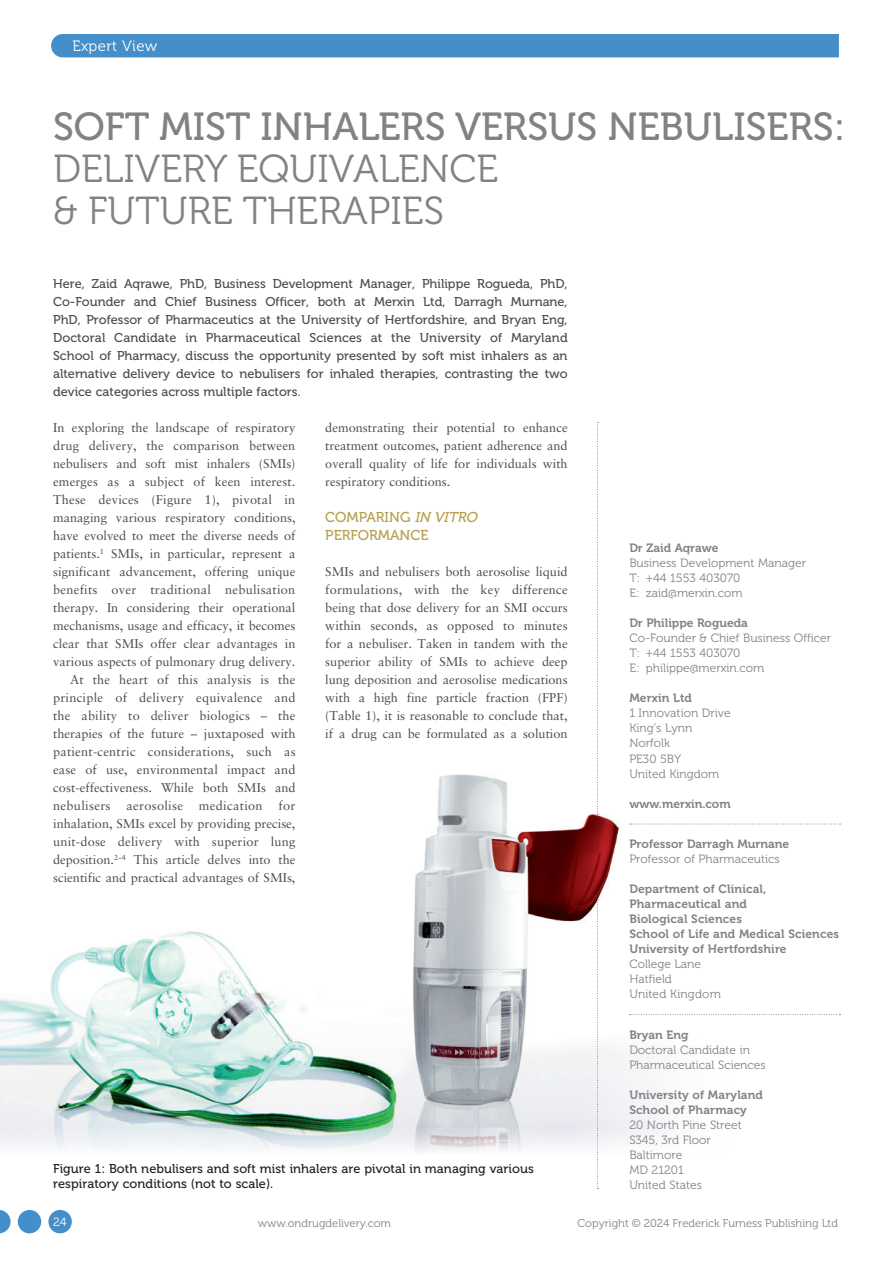
<style>
.page{position:relative;width:893px;height:1263px;background:#fff}
.page>*{position:absolute;margin:0;border:0;box-sizing:border-box;transform-origin:0 0}
.MF_Title{font:39px/42px "Museo 300";color:#808285}
.t1{font:15px "Museo 300";letter-spacing:.025em;color:#fff}
.MF_Xhead{font:14.25px/18px "Museo 500";color:#b6a04f}
.MF_body_no_indent{font:12.75px/18px "Sabon LT Std";color:#4b4c4d;text-align:justify}
.MF_body{font:12.75px/18px "Sabon LT Std";color:#4b4c4d;text-align:justify}
.MF_standfirst{font:12.75px/18px "Museo 500";color:#4b4c4d;text-align:justify}
.MF_Captions{font:12.75px/15.3px "Museo 500";letter-spacing:.005em;color:#231f20}
.MF_author_box_body{font:12px/15px "Museo 300";color:#808285}
.MF_author_box_body_BOLD{font:12px/15px "Museo 700";letter-spacing:.01em;color:#808285}
.MF_author_box_body_UNDERLINE{font:12px "Museo 700";color:#808285}
.MF_author_box_body_UNDERLINE__Museo_300{font:12px "Museo 300";letter-spacing:.01em;color:#808285}
.t2{font:12px "Museo 300";color:#fff}
.t3{font:11.25px "Museo 300";color:#808285}
.s1{font-family:"Museo 500"}
.s2{font-style:italic}
.s3{font-family:"Museo 700"}
</style>
<div class="page">
<img style="left:0;top:774px;width:525px;height:347px">
<div style="left:51px;top:34px;width:788px;height:23px;background:#448fc9"></div>
<svg style="left:0;top:1121px;width:525px;height:31px"></svg>
<svg style="left:525px;top:813px;width:316px;height:376px"></svg>
<svg style="left:630px;top:824px;width:210px;height:1px"></svg>
<svg style="left:630px;top:1014px;width:210px;height:1px"></svg>
<svg style="left:597px;top:422px;width:1px;height:393px"></svg>
<svg style="left:597px;top:900px;width:1px;height:289px"></svg>
<div style="left:48px;top:1210px;width:24px;height:23px;background:#448fc9;border-radius:50%"></div>
<div style="left:18px;top:1210px;width:23px;height:23px;background:#448fc9;border-radius:50%"></div>
<svg style="left:0;top:1210px;width:11px;height:23px"></svg>
<p class="t1" style="left:72px;top:37px;width:87px">Expert View</p>
<p class="MF_Title" style="left:53px;top:106px;width:793px"><span class="s1">SOFT MIST INHALERS VERSUS NEBULISERS:<br></span>DELIVERY EQUIVALENCE<br>&amp; FUTURE THERAPIES</p>
<p class="MF_standfirst" style="left:53px;top:275px;width:516px">Here, Zaid Aqrawe, PhD, Business Development Manager, Philippe Rogueda, PhD, Co-Founder and Chief Business Officer, both at Merxin Ltd, Darragh Murnane, PhD, Professor of Pharmaceutics at the University of Hertfordshire, and Bryan Eng, Doctoral Candidate in Pharmaceutical Sciences at the University of Maryland School of Pharmacy, discuss the opportunity presented by soft mist inhalers as an alternative delivery device to nebulisers for inhaled therapies, contrasting the two device categories across multiple factors.</p>
<p class="MF_body_no_indent" style="left:53px;top:418px;width:244px">In exploring the landscape of respiratory drug delivery, the comparison between nebulisers and soft mist inhalers (SMIs) emerges as a subject of keen interest.<br>These devices (Figure 1), pivotal in managing various respiratory conditions, have evolved to meet the diverse needs of patients.<sup>1</sup> SMIs, in particular, represent a significant advancement, offering unique benefits over traditional nebulisation therapy. In considering their operational mechanisms, usage and efficacy, it becomes clear that SMIs offer clear advantages in various aspects of pulmonary drug delivery.</p>
<p class="MF_body" style="left:53px;top:670px;width:244px;text-indent:17px">At the heart of this analysis is the principle of delivery equivalence and the ability to deliver biologics – the therapies of the future – juxtaposed with patient-centric considerations, such as ease of use, environmental impact and cost-effectiveness. While both SMIs and nebulisers aerosolise medication for inhalation, SMIs excel by providing precise, unit-dose delivery with superior lung deposition.<sup>2–4</sup> This article delves into the scientific and practical advantages of SMIs,</p>
<p class="MF_body" style="left:325px;top:418px;width:244px">demonstrating their potential to enhance treatment outcomes, patient adherence and overall quality of life for individuals with respiratory conditions.</p>
<p class="MF_Xhead" style="left:325px;top:508px;width:157px">COMPARING <span class="s2">IN VITRO<br></span>PERFORMANCE</p>
<p class="MF_body_no_indent" style="left:325px;top:562px;width:244px">SMIs and nebulisers both aerosolise liquid formulations, with the key difference being that dose delivery for an SMI occurs within seconds, as opposed to minutes for a nebuliser. Taken in tandem with the superior ability of SMIs to achieve deep lung deposition and aerosolise medications with a high fine particle fraction (FPF) (Table 1), it is reasonable to conclude that, if a drug can be formulated as a solution</p>
<p class="MF_Captions" style="left:53px;top:1161px;width:482px">Figure 1: Both nebulisers and soft mist inhalers are pivotal in managing various respiratory conditions (not to scale).</p>
<p class="MF_author_box_body" style="left:629px;top:541px;width:178px"><span class="s3">Dr Zaid Aqrawe<br></span>Business Development Manager</p>
<p class="MF_author_box_body" style="left:629px;top:571px;width:113px">T: +44 1553 403070</p>
<p class="MF_author_box_body" style="left:629px;top:586px;width:115px">E: zaid@merxin.com</p>
<p class="MF_author_box_body" style="left:629px;top:616px;width:203px"><span class="s3">Dr Philippe Rogueda<br></span>Co-Founder &amp; Chief Business Officer</p>
<p class="MF_author_box_body" style="left:629px;top:646px;width:113px">T: +44 1553 403070</p>
<p class="MF_author_box_body" style="left:629px;top:661px;width:136px">E: philippe@merxin.com</p>
<p class="MF_author_box_body_BOLD" style="left:629px;top:691px;width:64px">Merxin Ltd</p>
<p class="MF_author_box_body" style="left:629px;top:706px;width:103px">1 Innovation Drive</p>
<p class="MF_author_box_body" style="left:629px;top:721px;width:65px">King’s Lynn</p>
<p class="MF_author_box_body" style="left:629px;top:736px;width:42px">Norfolk</p>
<p class="MF_author_box_body" style="left:629px;top:751px;width:53px">PE30 5BY</p>
<p class="MF_author_box_body" style="left:629px;top:766px;width:92px">United Kingdom</p>
<p class="MF_author_box_body_UNDERLINE" style="left:629px;top:797px;width:103px">www.merxin.com</p>
<p class="MF_author_box_body" style="left:629px;top:837px;width:161px"><span class="s3">Professor Darragh Murnane<br></span>Professor of Pharmaceutics</p>
<p class="MF_author_box_body_BOLD" style="left:629px;top:881px;width:138px">Department of Clinical,<br>Pharmaceutical and<br>Biological Sciences</p>
<p class="MF_author_box_body_BOLD" style="left:629px;top:926px;width:211px">School of Life and Medical Sciences</p>
<p class="MF_author_box_body_BOLD" style="left:629px;top:941px;width:159px">University of Hertfordshire</p>
<p class="MF_author_box_body" style="left:629px;top:957px;width:73px">College Lane</p>
<p class="MF_author_box_body" style="left:629px;top:972px;width:44px">Hatfield</p>
<p class="MF_author_box_body_UNDERLINE__Museo_300" style="left:629px;top:987px;width:93px">United Kingdom</p>
<p class="MF_author_box_body" style="left:629px;top:1027px;width:138px"><span class="s3">Bryan Eng<br></span>Doctoral Candidate in<br>Pharmaceutical Sciences</p>
<p class="MF_author_box_body_BOLD" style="left:629px;top:1087px;width:135px">University of Maryland<br>School of Pharmacy</p>
<p class="MF_author_box_body" style="left:629px;top:1117px;width:114px">20 North Pine Street</p>
<p class="MF_author_box_body" style="left:629px;top:1132px;width:83px">S345, 3rd Floor</p>
<p class="MF_author_box_body" style="left:629px;top:1147px;width:56px">Baltimore<br>MD 21201</p>
<p class="MF_author_box_body" style="left:629px;top:1177px;width:74px">United States</p>
<p class="t2" style="left:53px;top:1215px;width:15px">24</p>
<p class="t3" style="left:258px;top:1217px;width:135px">www.ondrugdelivery.com</p>
<p class="t3" style="left:577px;top:1217px;width:262px">Copyright © 2024 Frederick Furness Publishing Ltd</p>
</div>
